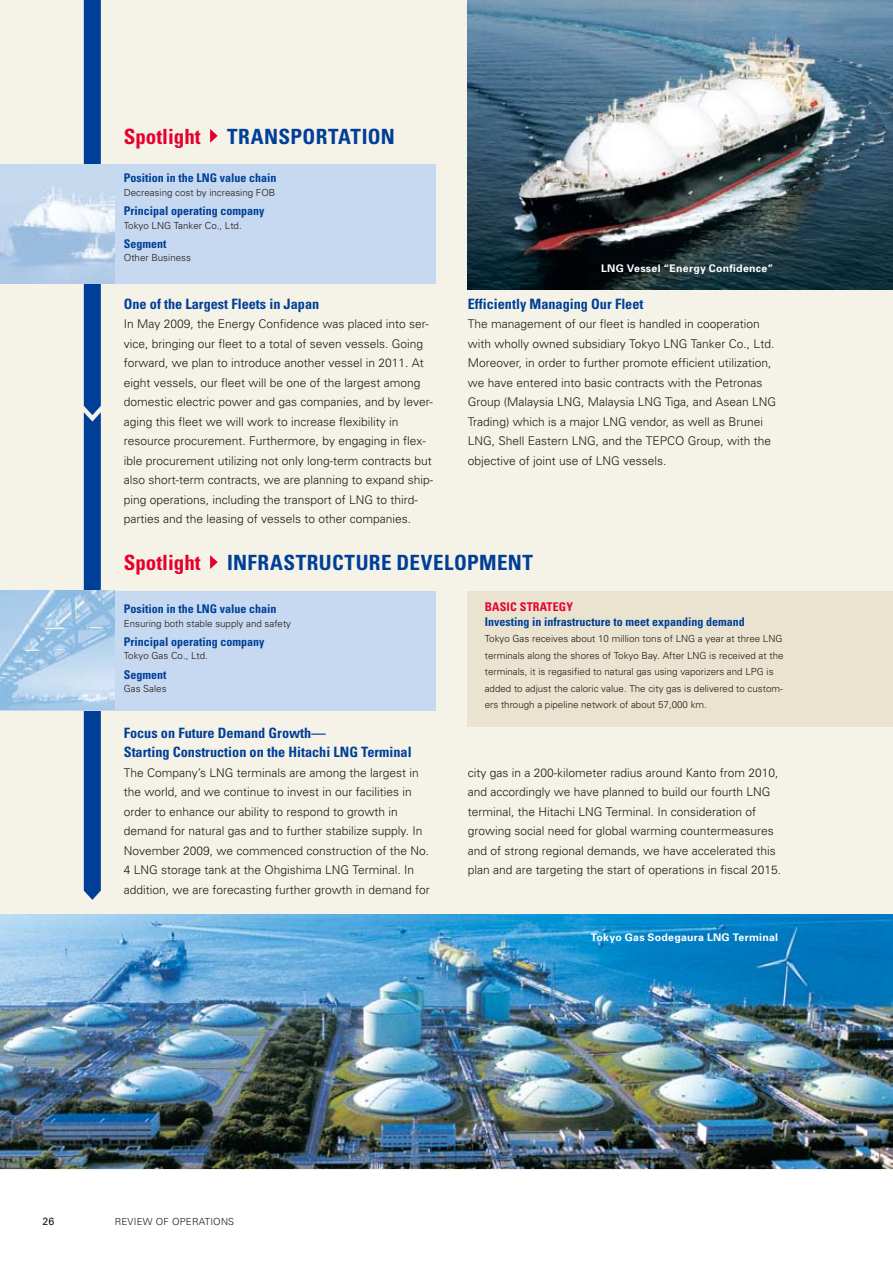
<style>
.page{position:relative;width:893px;height:1263px;background:#fff}
.page>*{position:absolute;margin:0;border:0;box-sizing:border-box;transform-origin:0 0}
.t1{font:700 condensed 21px "Univers";letter-spacing:.02em;color:#003f98}
.t2{font:700 condensed 14.25px/19.5px "Univers";color:#003f98}
.t3{font:300 12px/19.5px "Univers";color:#221815}
.t4{font:700 condensed 12px "Univers";color:#003f98}
.t5{font:700 condensed 12px "Univers";letter-spacing:.015em;color:#e6002d}
.t6{font:700 10.5px "Univers";letter-spacing:.03em;color:#fff}
.t7{font:10.5px "Univers";color:#221815}
.t8{font:300 9.75px/16.5px "Univers";color:#221815}
.s1{color:#e6002d}
</style>
<div class="page">
<div style="left:0;top:0;width:893px;height:1169px;background:#f5f2e8"></div>
<svg style="left:84px;top:0;width:17px;height:900px;background:#07449a"></svg>
<div style="left:468px;top:591px;width:425px;height:136px;background:#eae3d0"></div>
<img style="left:468px;top:0;width:425px;height:289px">
<img style="left:0;top:914px;width:893px;height:254px">
<svg style="left:210px;top:129px;width:8px;height:14px"></svg>
<div style="left:0;top:165px;width:436px;height:119px;background:#c7d9f0"></div>
<svg style="left:210px;top:555px;width:8px;height:14px"></svg>
<div style="left:0;top:591px;width:436px;height:119px;background:#c7d9f0"></div>
<img style="left:0;top:186px;width:115px;height:98px">
<img style="left:0;top:591px;width:115px;height:119px">
<h1 class="t1" style="left:124px;top:123px;width:273px"><span class="s1">Spotlight</span> Transportation</h1>
<p class="t4" style="left:124px;top:171px;width:81px">Position in the LNG</p>
<p class="t4" style="left:220px;top:171px;width:58px">value chain</p>
<p class="t8" style="left:124px;top:184px;width:153px">Decreasing cost by increasing FOB</p>
<p class="t4" style="left:124px;top:203px;width:142px">Principal operating company</p>
<p class="t8" style="left:124px;top:217px;width:119px">Tokyo LNG Tanker Co., Ltd.</p>
<p class="t4" style="left:124px;top:236px;width:44px">Segment</p>
<p class="t8" style="left:124px;top:249px;width:69px">Other Business</p>
<p class="t2" style="left:124px;top:294px;width:197px">One of the Largest Fleets in Japan</p>
<p class="t3" style="left:124px;top:314px;width:311px">In May 2009, the Energy Confidence was placed into ser&shy;vice, bringing our fleet to a total of seven vessels. Going forward, we plan to introduce another vessel in 2011. At eight vessels, our fleet will be one of the largest among domestic electric power and gas companies, and by lever&shy;aging this fleet we will work to increase flexibility in resource procurement. Furthermore, by engaging in flex&shy;ible procurement utilizing not only long-term contracts but also short-term contracts, we are planning to expand ship&shy;ping operations, including the transport of LNG to third&shy;parties and the leasing of vessels to other companies.</p>
<h1 class="t1" style="left:124px;top:550px;width:406px"><span class="s1">Spotlight</span> Infrastructure Developm ent</h1>
<p class="t4" style="left:124px;top:601px;width:81px">Position in the LNG</p>
<p class="t4" style="left:220px;top:601px;width:58px">value chain</p>
<p class="t8" style="left:124px;top:615px;width:169px">Ensuring both stable supply and safety</p>
<p class="t4" style="left:124px;top:634px;width:142px">Principal operating company</p>
<p class="t8" style="left:124px;top:647px;width:86px">Tokyo Gas Co., Ltd.</p>
<p class="t4" style="left:124px;top:667px;width:44px">Segment</p>
<p class="t8" style="left:124px;top:680px;width:44px">Gas Sales</p>
<p class="t6" style="left:601px;top:262px;width:174px">LNG Vessel “Energy Confidence”</p>
<p class="t2" style="left:468px;top:294px;width:177px">Efficiently Managing Our Fleet</p>
<p class="t3" style="left:468px;top:314px;width:310px">The management of our fleet is handled in cooperation with wholly owned subsidiary Tokyo LNG Tanker Co., Ltd.<br>Moreover, in order to further promote efficient utilization, we have entered into basic contracts with the Petronas Group (Malaysia LNG, Malaysia LNG Tiga, and Asean LNG Trading) which is a major LNG vendor, as well as Brunei LNG, Shell Eastern LNG, and the TEPCO Group, with the objective of joint use of LNG vessels.</p>
<p class="t5" style="left:485px;top:599px;width:90px">Basic Strategy</p>
<p class="t4" style="left:485px;top:614px;width:261px">Investing in infrastructure to meet expanding demand</p>
<p class="t8" style="left:485px;top:630px;width:300px">Tokyo Gas receives about 10 million tons of LNG a year at three LNG terminals along the shores of Tokyo Bay. After LNG is received at the terminals, it is regasified to natural gas using vaporizers and LPG is added to adjust the caloric value. The city gas is delivered to custom&shy;ers through a pipeline network of about 57,000 km.</p>
<p class="t2" style="left:124px;top:723px;width:219px">Focus on Future Demand Growth—<br>Starting Construction on the Hitachi LNG</p>
<p class="t2" style="left:361px;top:742px;width:52px">Terminal</p>
<p class="t3" style="left:124px;top:762px;width:308px">The Company’s LNG terminals are among the largest in the world, and we continue to invest in our facilities in order to enhance our ability to respond to growth in demand for natural gas and to further stabilize supply. In November 2009, we commenced construction of the No.<br>4 LNG storage tank at the Ohgishima LNG Terminal. In addition, we are forecasting further growth in demand for</p>
<p class="t3" style="left:468px;top:762px;width:315px">city gas in a 200-kilometer radius around Kanto from 2010, and accordingly we have planned to build our fourth LNG terminal, the Hitachi LNG Terminal. In consideration of growing social need for global warming countermeasures and of strong regional demands, we have accelerated this plan and are targeting the start of operations in fiscal 2015.</p>
<p class="t6" style="left:591px;top:930px;width:189px">Tokyo Gas Sodegaura LNG Terminal</p>
<p class="t7" style="left:43px;top:1214px;width:13px">26</p>
<p class="t8" style="left:115px;top:1213px;width:14px">Review</p>
<p class="t8" style="left:156px;top:1213px;width:24px">of operations</p>
</div>
